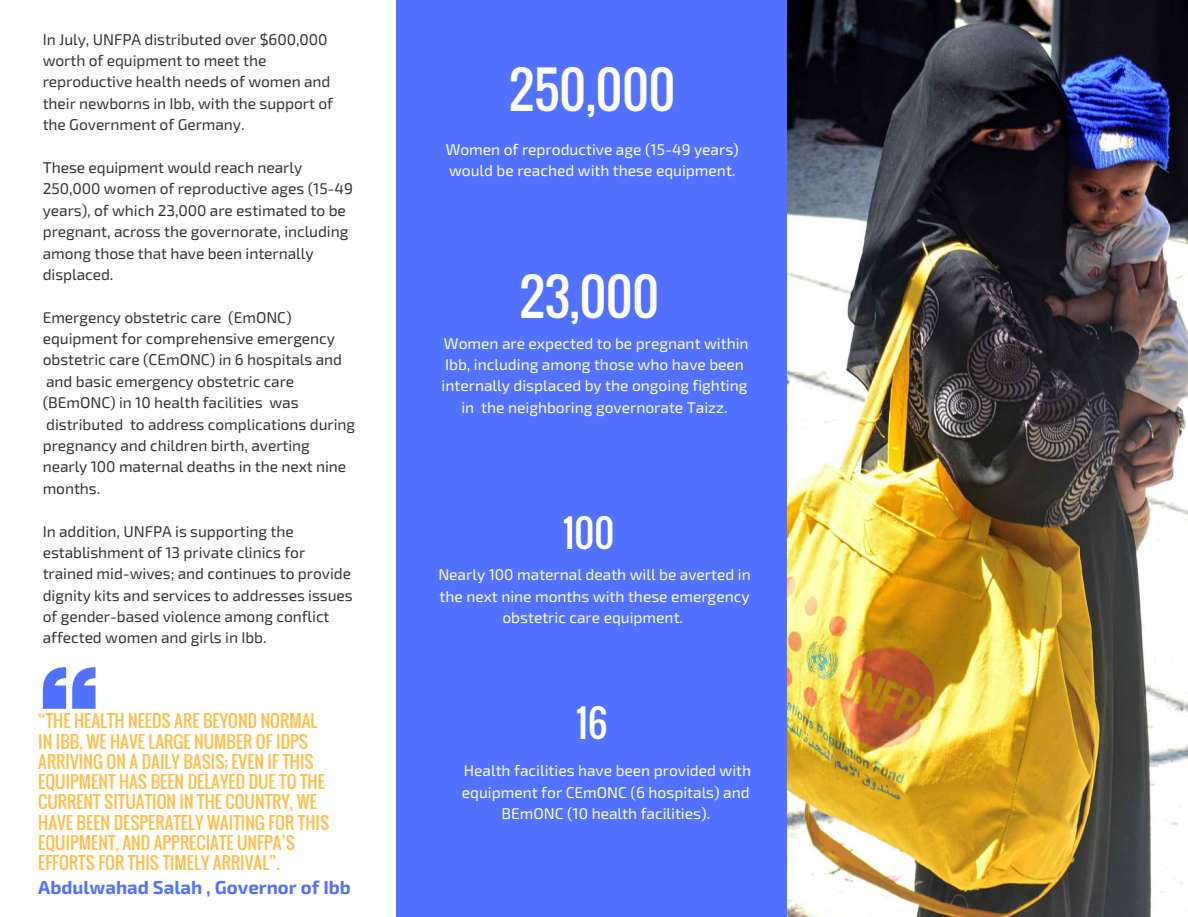
<style>
.page{position:relative;width:1188px;height:917px;background:#fff}
.page>*{position:absolute;margin:0;border:0;box-sizing:border-box;transform-origin:0 0}
.t1{font:49.8px "Oswald";color:#fff}
.t2{font:37.35px "Oswald";color:#fff}
.t3{font:700 18.75px "Exo 2";color:#5271ff}
.t4{font:17.1px/20.2px "Oswald";color:#ffbd4a}
.t5{font:15.6px/21.3px "Exo 2";letter-spacing:-.005em;color:#333336}
.t6{font:15.6px/21.3px "Exo 2";color:#fff;text-align:center}
</style>
<div class="page">
<div style="left:396px;top:0;width:397px;height:916px;background:#5271ff"></div>
<svg style="left:43px;top:667px;width:53px;height:41px"></svg>
<img style="left:788px;top:0;width:400px;height:916px">
<p class="t5" style="left:43px;top:28px;width:292px">In July, UNFPA distributed over $600,000 worth of equipment to meet the reproductive health needs of women and their newborns in Ibb, with the support of the Government of Germany.</p>
<p class="t5" style="left:43px;top:156px;width:312px">These equipment would reach nearly 250,000 women of reproductive ages (15-49 years), of which 23,000 are estimated to be pregnant, across the governorate, including among those that have been internally displaced.</p>
<p class="t5" style="left:43px;top:306px;width:314px">Emergency obstetric care (EmONC) equipment for comprehensive emergency obstetric care (CEmONC) in 6 hospitals and and basic emergency obstetric care (BEmONC) in 10 health facilities was distributed to address complications during pregnancy and children birth, averting nearly 100 maternal deaths in the next nine months.</p>
<p class="t5" style="left:43px;top:519px;width:312px">In addition, UNFPA is supporting the establishment of 13 private clinics for trained mid-wives; and continues to provide dignity kits and services to addresses issues of gender-based violence among conflict affected women and girls in Ibb.</p>
<p class="t4" style="left:38px;top:710px;width:293px">“THE HEALTH NEEDS ARE BEYOND NORMAL IN IBB, WE HAVE LARGE NUMBER OF IDPS ARRIVING ON A DAILY BASIS; EVEN IF THIS EQUIPMENT HAS BEEN DELAYED DUE TO THE CURRENT SITUATION IN THE COUNTRY, WE HAVE BEEN DESPERATELY WAITING FOR THIS EQUIPMENT, AND APPRECIATE UNFPA’S EFFORTS FOR THIS TIMELY ARRIVAL”.</p>
<p class="t3" style="left:38px;top:875px;width:314px">Abdulwahad Salah , Governor of Ibb</p>
<h1 class="t1" style="left:509px;top:52px;width:168px">250,000</h1>
<p class="t6" style="left:446px;top:138px;width:295px;text-align:left">Women of reproductive age (15-49 years) would be reached with these equipment.</p>
<h1 class="t1" style="left:520px;top:259px;width:141px">23,000</h1>
<p class="t6" style="left:442px;top:332px;width:309px">Women are expected to be pregnant within Ibb, including among those who have been internally displaced by the ongoing fighting in the neighboring governorate Taizz.</p>
<h2 class="t2" style="left:563px;top:504px;width:53px">100</h2>
<p class="t6" style="left:438px;top:563px;width:314px">Nearly 100 maternal death will be averted in the next nine months with these emergency obstetric care equipment.</p>
<h2 class="t2" style="left:576px;top:694px;width:33px">16</h2>
<p class="t6" style="left:462px;top:759px;width:291px">Health facilities have been provided with equipment for CEmONC (6 hospitals) and<br>BEmONC (10 health facilities).</p>
</div>
